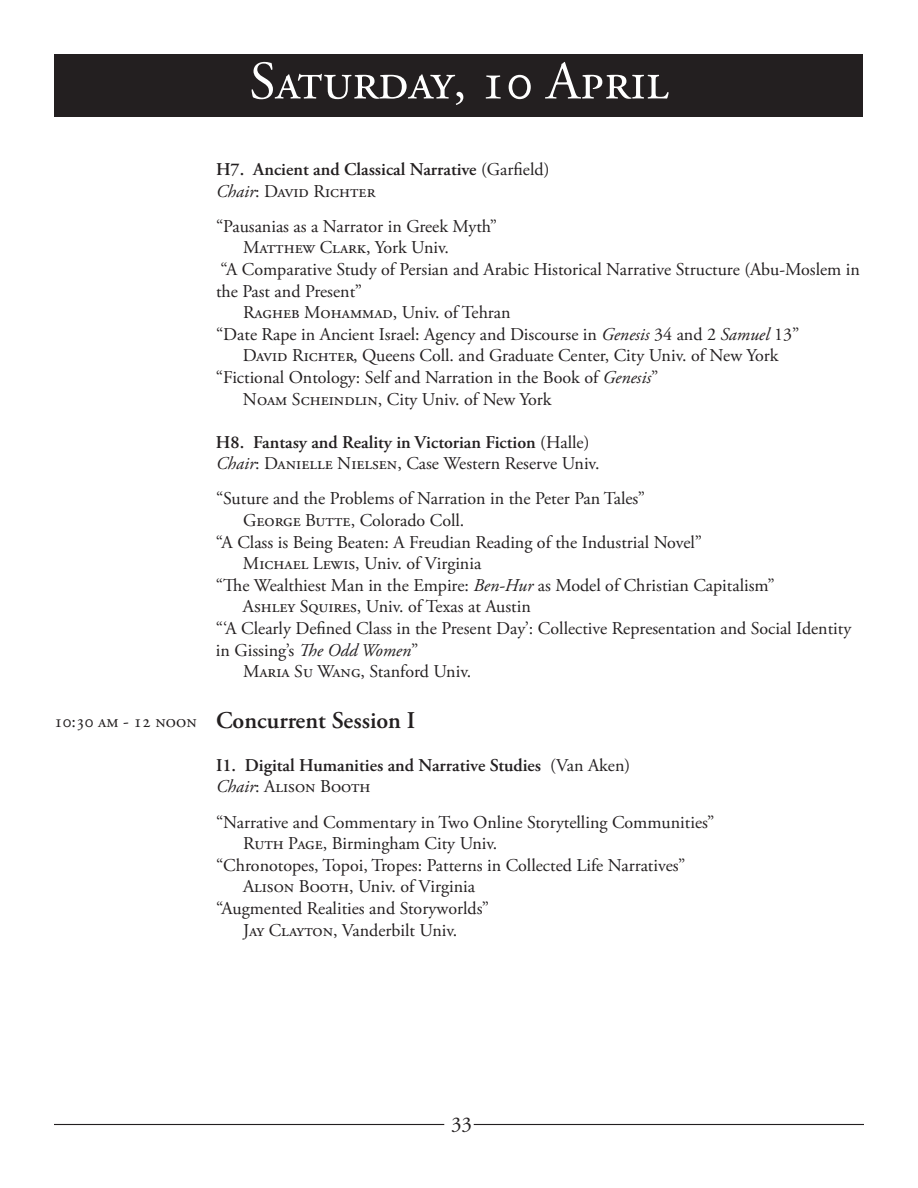
<style>
.page{position:relative;width:918px;height:1188px;background:#fff}
.page>*{position:absolute;margin:0;border:0;box-sizing:border-box;transform-origin:0 0}
.t1{font:54px "Adobe Garamond Pro";color:#fff}
.t2{font:600 24px "Adobe Garamond Pro";color:#231f20}
.t3{font:21px "Adobe Garamond Pro";color:#231f20}
.t4{font:18px/21.6px "Adobe Garamond Pro";color:#231f20}
.t5{font:600 18px/21.6px "Adobe Garamond Pro";color:#231f20}
.s1{font-weight:400}
.s2{font-weight:400;font-style:italic}
.s3{font-style:italic}
.s4{font-weight:600}
</style>
<div class="page">
<hr style="left:54px;top:1124px;width:390px;height:1px;background:#231f20">
<hr style="left:474px;top:1124px;width:390px;height:1px;background:#231f20">
<div style="left:55px;top:54px;width:808px;height:63px;background:#231f20"></div>
<h1 class="t1" style="left:249px;top:49px;width:421px">SATURDAY, 10 APRIL</h1>
<p class="t4" style="left:54px;top:711px;width:144px">10:30 AM - 12 NOON</p>
<p class="t5" style="left:216px;top:159px;width:335px">H7. Ancient and Classical Narrative <span class="s1">(Garfield)<br></span><span class="s2">Chair</span><span class="s1">: DAVID RICHTER</span></p>
<p class="t4" style="left:216px;top:216px;width:283px">“Pausanias as a Narrator in Greek Myth”</p>
<p class="t4" style="left:243px;top:237px;width:208px">MATTHEW CLARK, York Univ.</p>
<p class="t4" style="left:220px;top:259px;width:641px">“A Comparative Study of Persian and Arabic Historical Narrative Structure (Abu-Moslem in</p>
<p class="t4" style="left:216px;top:281px;width:148px">the Past and Present”</p>
<p class="t4" style="left:243px;top:302px;width:269px">RAGHEB MOHAMMAD, Univ. of Tehran</p>
<p class="t4" style="left:216px;top:324px;width:585px">“Date Rape in Ancient Israel: Agency and Discourse in <span class="s3">Genesis</span> 34 and 2 <span class="s3">Samuel</span> 13”</p>
<p class="t4" style="left:243px;top:345px;width:537px">DAVID RICHTER, Queens Coll. and Graduate Center, City Univ. of New York</p>
<p class="t4" style="left:216px;top:367px;width:444px">“Fictional Ontology: Self and Narration in the Book of <span class="s3">Genesis</span>”</p>
<p class="t4" style="left:243px;top:389px;width:310px">NOAM SCHEINDLIN, City Univ. of New York</p>
<p class="t4" style="left:216px;top:432px;width:385px"><span class="s4">H8. Fantasy and Reality in Victorian Fiction</span> (Halle)<br><span class="s3">Chair</span>: DANIELLE NIELSEN, Case Western Reserve Univ.</p>
<p class="t4" style="left:216px;top:489px;width:431px">“Suture and the Problems of Narration in the Peter Pan Tales”</p>
<p class="t4" style="left:243px;top:510px;width:223px">GEORGE BUTTE, Colorado Coll.</p>
<p class="t4" style="left:216px;top:532px;width:487px">“A Class is Being Beaten: A Freudian Reading of the Industrial Novel”</p>
<p class="t4" style="left:243px;top:553px;width:240px">MICHAEL LEWIS, Univ. of Virginia</p>
<p class="t4" style="left:216px;top:575px;width:560px">“The Wealthiest Man in the Empire: <span class="s3">Ben-Hur</span> as Model of Christian Capitalism”</p>
<p class="t4" style="left:243px;top:597px;width:289px">ASHLEY SQUIRES, Univ. of Texas at Austin</p>
<p class="t4" style="left:216px;top:618px;width:637px">“‘A Clearly Defined Class in the Present Day’: Collective Representation and Social Identity</p>
<p class="t4" style="left:216px;top:640px;width:204px">in Gissing’s <span class="s3">The Odd Women</span>”</p>
<p class="t4" style="left:243px;top:661px;width:230px">MARIA SU WANG, Stanford Univ.</p>
<h2 class="t2" style="left:216px;top:706px;width:201px">Concurrent Session I</h2>
<p class="t5" style="left:216px;top:755px;width:416px">I1. Digital Humanities and Narrative Studies <span class="s1">(Van Aken)<br></span><span class="s2">Chair</span><span class="s1">: ALISON BOOTH</span></p>
<p class="t4" style="left:216px;top:812px;width:500px">“Narrative and Commentary in Two Online Storytelling Communities”</p>
<p class="t4" style="left:243px;top:833px;width:256px">RUTH PAGE, Birmingham City Univ.</p>
<p class="t4" style="left:216px;top:855px;width:471px">“Chronotopes, Topoi, Tropes: Patterns in Collected Life Narratives”</p>
<p class="t4" style="left:243px;top:876px;width:234px">ALISON BOOTH, Univ. of Virginia</p>
<p class="t4" style="left:216px;top:898px;width:275px">“Augmented Realities and Storyworlds”</p>
<p class="t4" style="left:243px;top:920px;width:216px">JAY CLAYTON, Vanderbilt Univ.</p>
<p class="t3" style="left:451px;top:1112px;width:22px">33</p>
</div>
